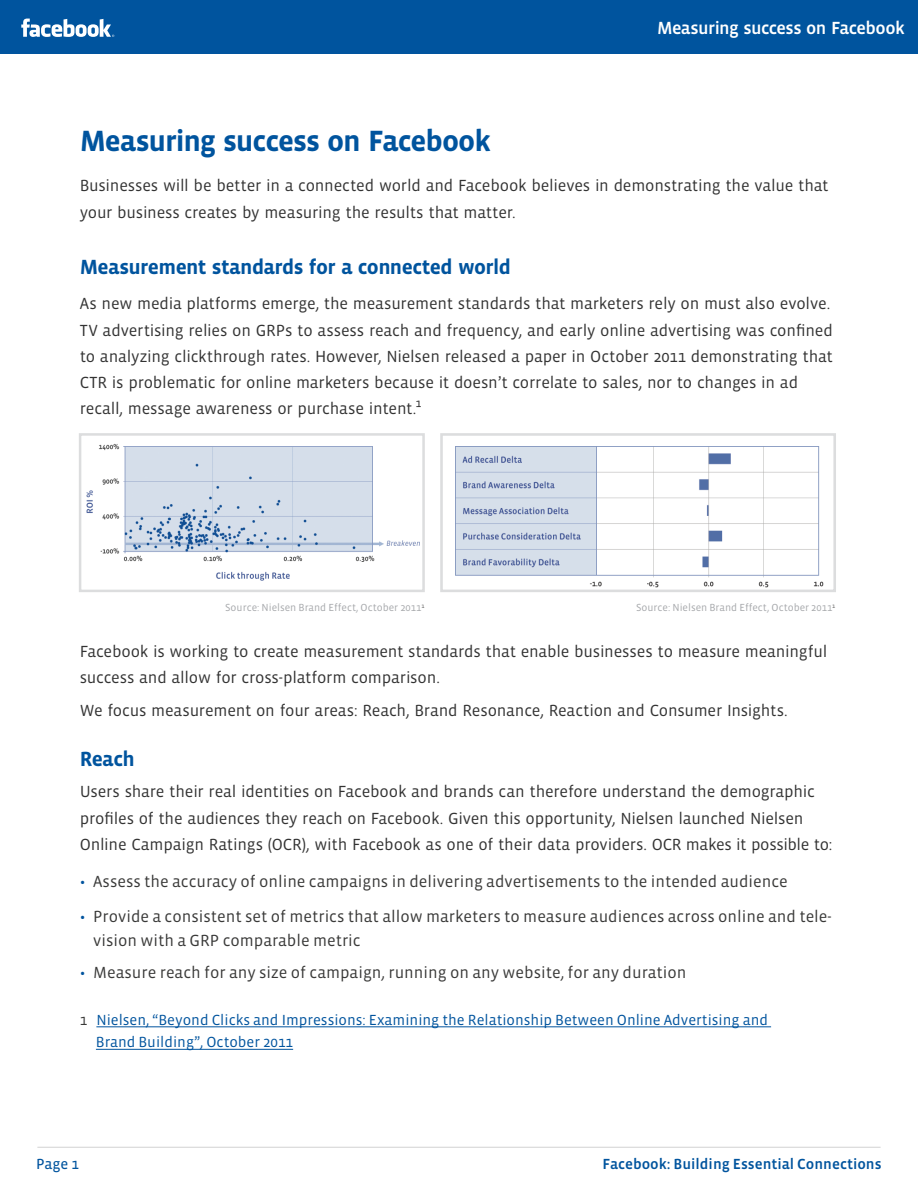
<style>
.page{position:relative;width:918px;height:1188px;background:#fff}
.page>*{position:absolute;margin:0;border:0;box-sizing:border-box;transform-origin:0 0}
.t1{font:700 30px "Vista Sans OT";letter-spacing:-.035em;color:#00549e}
.t2{font:700 21px "Vista Sans OT";letter-spacing:-.03em;color:#00549e}
.t3{font:500 18px "Vista Sans OT";letter-spacing:-.03em;color:#fff}
.t4{font:16.5px/26.2px "Vista Sans OT";letter-spacing:-.01em;color:#333}
.t5{font:16.5px/24px "Vista Sans OT";color:#393938}
.t6{font:15px/22.5px "Vista Sans OT";color:#00549e}
.t7{font:500 15px "Vista Sans OT";color:#00549e}
.t8{font:15px "Vista Sans OT";color:#00549e}
.t9{font:10.5px "Vista Sans OT";color:#a6a8ab}
.s1{color:#00549e}
.s2{color:#393938}
</style>
<div class="page">
<div style="left:0;top:0;width:918px;height:54px;background:#00549e"></div>
<svg style="left:21px;top:19px;width:93px;height:18px"></svg>
<hr style="left:37px;top:1147px;width:844px;height:1px;background:#d2d2d2">
<hr style="left:96px;top:1027px;width:675px;height:1px;background:#00549e">
<hr style="left:96px;top:1049px;width:197px;height:1px;background:#00549e">
<img style="left:86px;top:443px;width:334px;height:138px">
<div style="left:79px;top:433px;width:346px;height:159px;border:3px solid #dcddde"></div>
<img style="left:455px;top:447px;width:369px;height:141px">
<div style="left:440px;top:433px;width:396px;height:159px;border:3px solid #dcddde"></div>
<p class="t3" style="left:657px;top:18px;width:249px">Measuring success on Facebook</p>
<h1 class="t1" style="left:80px;top:126px;width:412px">Measuring success on Facebook</h1>
<p class="t4" style="left:80px;top:173px;width:750px">Businesses will be better in a connected world and Facebook believes in demonstrating the value that your business creates by measuring the results that matter.</p>
<p class="t2" style="left:80px;top:257px;width:433px">Measurement standards for a connected world</p>
<p class="t4" style="left:80px;top:291px;width:755px">As new media platforms emerge, the measurement standards that marketers rely on must also evolve.<br>TV advertising relies on GRPs to assess reach and frequency, and early online advertising was confined to analyzing clickthrough rates. However, Nielsen released a paper in October 2011 demonstrating that CTR is problematic for online marketers because it doesn’t correlate to sales, nor to changes in ad recall, message awareness or purchase intent.¹</p>
<p class="t9" style="left:225px;top:602px;width:201px">Source: Nielsen Brand Effect, October 2011<sup>1</sup></p>
<p class="t9" style="left:636px;top:602px;width:201px">Source: Nielsen Brand Effect, October 2011<sup>1</sup></p>
<p class="t4" style="left:80px;top:639px;width:749px">Facebook is working to create measurement standards that enable businesses to measure meaningful success and allow for cross-platform comparison.</p>
<p class="t4" style="left:80px;top:698px;width:709px">We focus measurement on four areas: Reach, Brand Resonance, Reaction and Consumer Insights.</p>
<p class="t2" style="left:80px;top:748px;width:57px">Reach</p>
<p class="t4" style="left:80px;top:779px;width:754px">Users share their real identities on Facebook and brands can therefore understand the demographic profiles of the audiences they reach on Facebook. Given this opportunity, Nielsen launched Nielsen<br>Online Campaign Ratings (OCR), with Facebook as one of their data providers. OCR makes it possible to:</p>
<p class="t5" style="left:80px;top:870px;width:710px"><span class="s1">•</span> Assess the accuracy of online campaigns in delivering advertisements to the intended audience</p>
<p class="t5" style="left:93px;top:905px;width:740px;text-indent:-13px"><span class="s1">•</span> Provide a consistent set of metrics that allow marketers to measure audiences across online and tele&shy;vision with a GRP comparable metric</p>
<p class="t5" style="left:80px;top:961px;width:608px"><span class="s1">•</span> Measure reach for any size of campaign, running on any website, for any duration</p>
<p class="t6" style="left:96px;top:1009px;width:674px;text-indent:-16px"><span class="s2">1</span> Nielsen, “Beyond Clicks and Impressions: Examining the Relationship Between Online Advertising and<br>Brand Building”, October 2011</p>
<p class="t8" style="left:36px;top:1156px;width:44px">Page 1</p>
<p class="t7" style="left:603px;top:1156px;width:281px">Facebook: Building Essential Connections</p>
</div>
